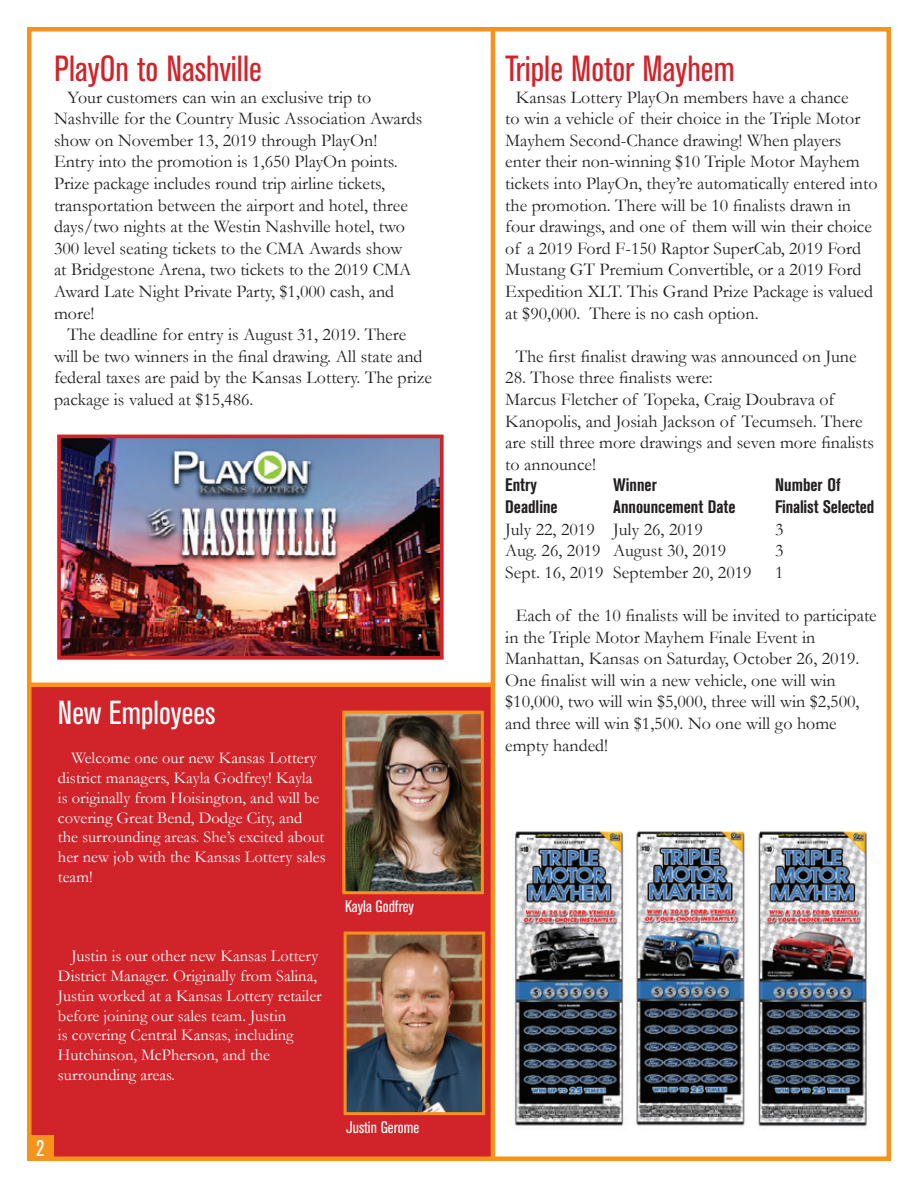
<style>
.page{position:relative;width:918px;height:1188px;background:#fff}
.page>*{position:absolute;margin:0;border:0;box-sizing:border-box;transform-origin:0 0}
.t1{font:condensed 36px "Akzidenz Grotesk BE";color:#d1232a}
.t2{font:condensed 33px "Akzidenz Grotesk BE";color:#fff}
.t3{font:condensed 22.5px "Akzidenz Grotesk BE";color:#fff}
.t4{font:18px/21.6px "Garamond";color:#231f20}
.t5{font:700 condensed 18px "Akzidenz Grotesk BE";color:#231f20}
.t6{font:16.5px/19.8px "Garamond";color:#fff}
.t7{font:condensed 16.5px "Akzidenz Grotesk BE";color:#fff}
</style>
<div class="page">
<div style="left:27px;top:685px;width:466px;height:473px;background:#d1232a"></div>
<div style="left:27px;top:27px;width:864px;height:1134px;border:4px solid #f7931d"></div>
<div style="left:28px;top:1135px;width:25px;height:25px;background:#f7931d"></div>
<hr style="left:491px;top:27px;width:4px;height:1134px;background:#f7931d">
<img style="left:514px;top:831px;width:356px;height:296px">
<img style="left:62px;top:440px;width:377px;height:215px">
<div style="left:57px;top:435px;width:387px;height:225px;border:4px solid #d1232a"></div>
<img style="left:346px;top:715px;width:134px;height:175px">
<div style="left:342px;top:711px;width:142px;height:183px;border:3px solid #f7931d"></div>
<img style="left:348px;top:936px;width:133px;height:175px">
<div style="left:344px;top:932px;width:141px;height:183px;border:3px solid #f7931d"></div>
<hr style="left:27px;top:683px;width:467px;height:4px;background:#f7931d">
<h1 class="t1" style="left:54px;top:49px;width:209px">PlayOn to Nashville</h1>
<p class="t4" style="left:54px;top:86px;width:370px;text-indent:14px">Your customers can win an exclusive trip to Nashville for the Country Music Association Awards show on November 13, 2019 through PlayOn!<br>Entry into the promotion is 1,650 PlayOn points.<br>Prize package includes round trip airline tickets, transportation between the airport and hotel, three days/two nights at the Westin Nashville hotel, two 300 level seating tickets to the CMA Awards show<br>at Bridgestone Arena, two tickets to the 2019 CMA Award Late Night Private Party, $1,000 cash, and more!</p>
<p class="t4" style="left:54px;top:324px;width:380px;text-indent:14px">The deadline for entry is August 31, 2019. There will be two winners in the final drawing. All state and federal taxes are paid by the Kansas Lottery. The prize package is valued at $15,486.</p>
<h2 class="t2" style="left:58px;top:694px;width:159px">New Employees</h2>
<p class="t6" style="left:58px;top:748px;width:269px;text-indent:13px">Welcome one our new Kansas Lottery district managers, Kayla Godfrey! Kayla is originally from Hoisington, and will be covering Great Bend, Dodge City, and the surrounding areas. She’s excited about her new job with the Kansas Lottery sales team!</p>
<p class="t6" style="left:58px;top:946px;width:265px;text-indent:13px">Justin is our other new Kansas Lottery District Manager. Originally from Salina, Justin worked at a Kansas Lottery retailer before joining our sales team. Justin<br>is covering Central Kansas, including Hutchinson, McPherson, and the surrounding areas.</p>
<p class="t3" style="left:36px;top:1136px;width:10px">2</p>
<p class="t7" style="left:345px;top:897px;width:71px">Kayla Godfrey</p>
<p class="t7" style="left:346px;top:1118px;width:74px">Justin Gerome</p>
<h1 class="t1" style="left:505px;top:49px;width:231px">Triple Motor Mayhem</h1>
<p class="t4" style="left:505px;top:86px;width:374px;text-indent:10px">Kansas Lottery PlayOn members have a chance<br>to win a vehicle of their choice in the Triple Motor Mayhem Second-Chance drawing! When players enter their non-winning $10 Triple Motor Mayhem tickets into PlayOn, they’re automatically entered into the promotion. There will be 10 finalists drawn in four drawings, and one of them will win their choice of a 2019 Ford F-150 Raptor SuperCab, 2019 Ford Mustang GT Premium Convertible, or a 2019 Ford Expedition XLT. This Grand Prize Package is valued at $90,000. There is no cash option.</p>
<p class="t4" style="left:516px;top:345px;width:342px">The first finalist drawing was announced on June</p>
<p class="t4" style="left:505px;top:367px;width:370px">28. Those three finalists were:<br>Marcus Fletcher of Topeka, Craig Doubrava of Kanopolis, and Josiah Jackson of Tecumseh. There are still three more drawings and seven more finalists to announce!</p>
<p class="t5" style="left:505px;top:475px;width:33px">Entry</p>
<p class="t5" style="left:613px;top:475px;width:45px">Winner</p>
<p class="t5" style="left:775px;top:475px;width:67px">Number Of</p>
<p class="t5" style="left:505px;top:496px;width:54px">Deadline</p>
<p class="t5" style="left:613px;top:496px;width:124px">Announcement Date</p>
<p class="t5" style="left:775px;top:496px;width:101px">Finalist Selected</p>
<p class="t4" style="left:505px;top:518px;width:199px">July 22, 2019 July 26, 2019</p>
<p class="t4" style="left:775px;top:518px;width:10px">3</p>
<p class="t4" style="left:505px;top:540px;width:222px">Aug. 26, 2019 August 30, 2019</p>
<p class="t4" style="left:775px;top:540px;width:10px">3</p>
<p class="t4" style="left:505px;top:561px;width:248px">Sept. 16, 2019 September 20, 2019</p>
<p class="t4" style="left:775px;top:561px;width:10px">1</p>
<p class="t4" style="left:505px;top:604px;width:373px;text-indent:10px">Each of the 10 finalists will be invited to participate in the Triple Motor Mayhem Finale Event in Manhattan, Kansas on Saturday, October 26, 2019.<br>One finalist will win a new vehicle, one will win $10,000, two will win $5,000, three will win $2,500, and three will win $1,500. No one will go home empty handed!</p>
</div>
